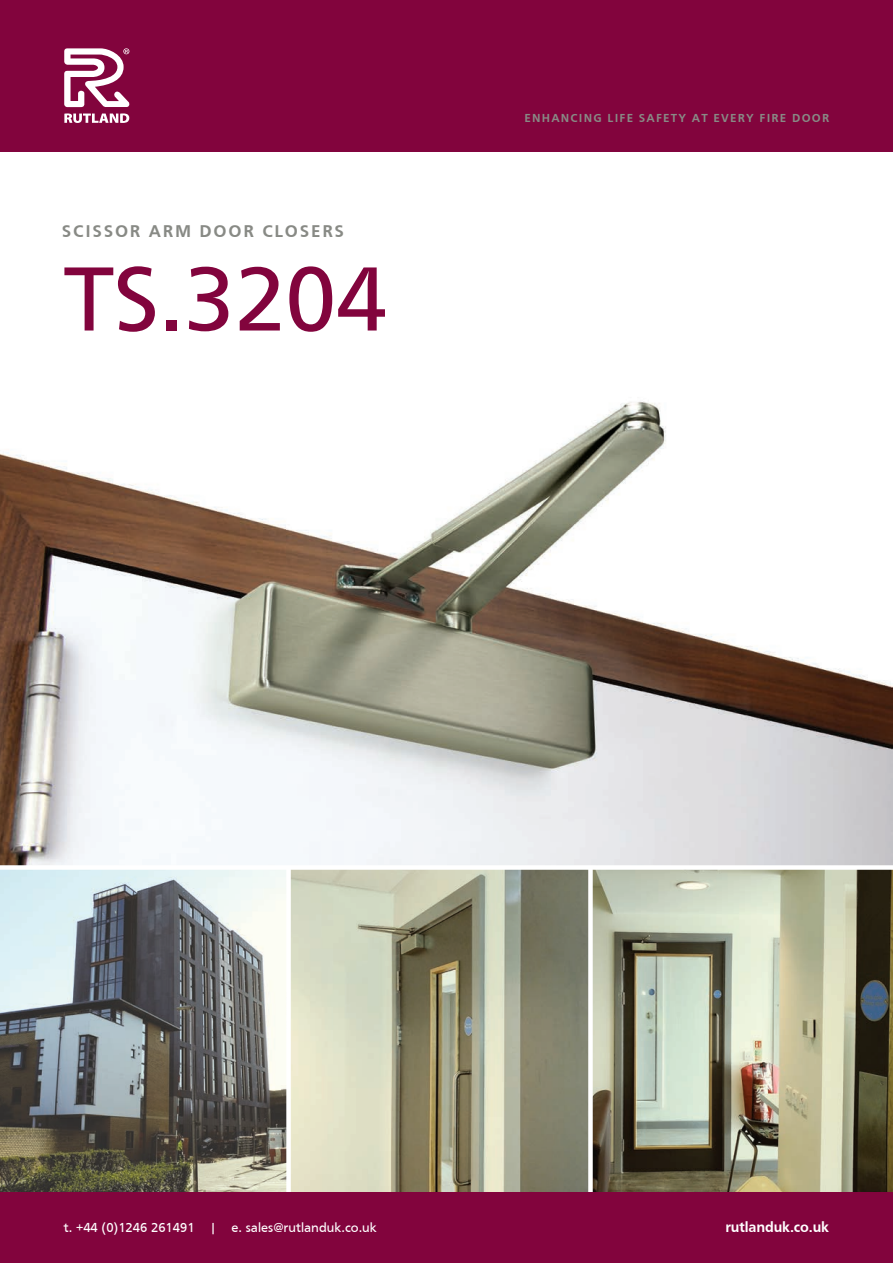
<style>
.page{position:relative;width:893px;height:1263px;background:#fff}
.page>*{position:absolute;margin:0;border:0;box-sizing:border-box;transform-origin:0 0}
.t1{font:94.5px "Frutiger";color:#82043d}
.t2{font:700 17.55px "Frutiger";letter-spacing:.1em;color:#888a85}
.t3{font:700 15px "Frutiger";letter-spacing:-.01em;color:#fff}
.t4{font:13.5px "Frutiger";color:#fff}
.t5{font:700 12px "Frutiger";letter-spacing:.1em;color:#888a85}
</style>
<div class="page">
<img style="left:0;top:401px;width:893px;height:791px">
<svg style="left:291px;top:870px;width:297px;height:322px"></svg>
<svg style="left:593px;top:870px;width:300px;height:322px"></svg>
<div style="left:286px;top:867px;width:5px;height:331px;background:#fff"></div>
<div style="left:588px;top:867px;width:5px;height:331px;background:#fff"></div>
<div style="left:0;top:0;width:893px;height:151px;background:#82043d"></div>
<div style="left:0;top:1192px;width:893px;height:71px;background:#82043d"></div>
<svg style="left:64px;top:113px;width:65px;height:10px"></svg>
<svg style="left:64px;top:48px;width:66px;height:59px"></svg>
<div style="left:0;top:865px;width:893px;height:5px;background:#fff"></div>
<p class="t2" style="left:62px;top:221px;width:284px">SCISSOR ARM DOOR CLOSERS</p>
<h1 class="t1" style="left:64px;top:245px;width:325px">TS.3204</h1>
<p class="t5" style="left:524px;top:111px;width:306px">ENHANCING LIFE SAFETY AT EVERY FIRE DOOR</p>
<p class="t4" style="left:64px;top:1220px;width:315px">t. +44 (0)1246 261491 | e. sales@rutlanduk.co.uk</p>
<p class="t3" style="left:725px;top:1218px;width:105px">rutlanduk.co.uk</p>
</div>
